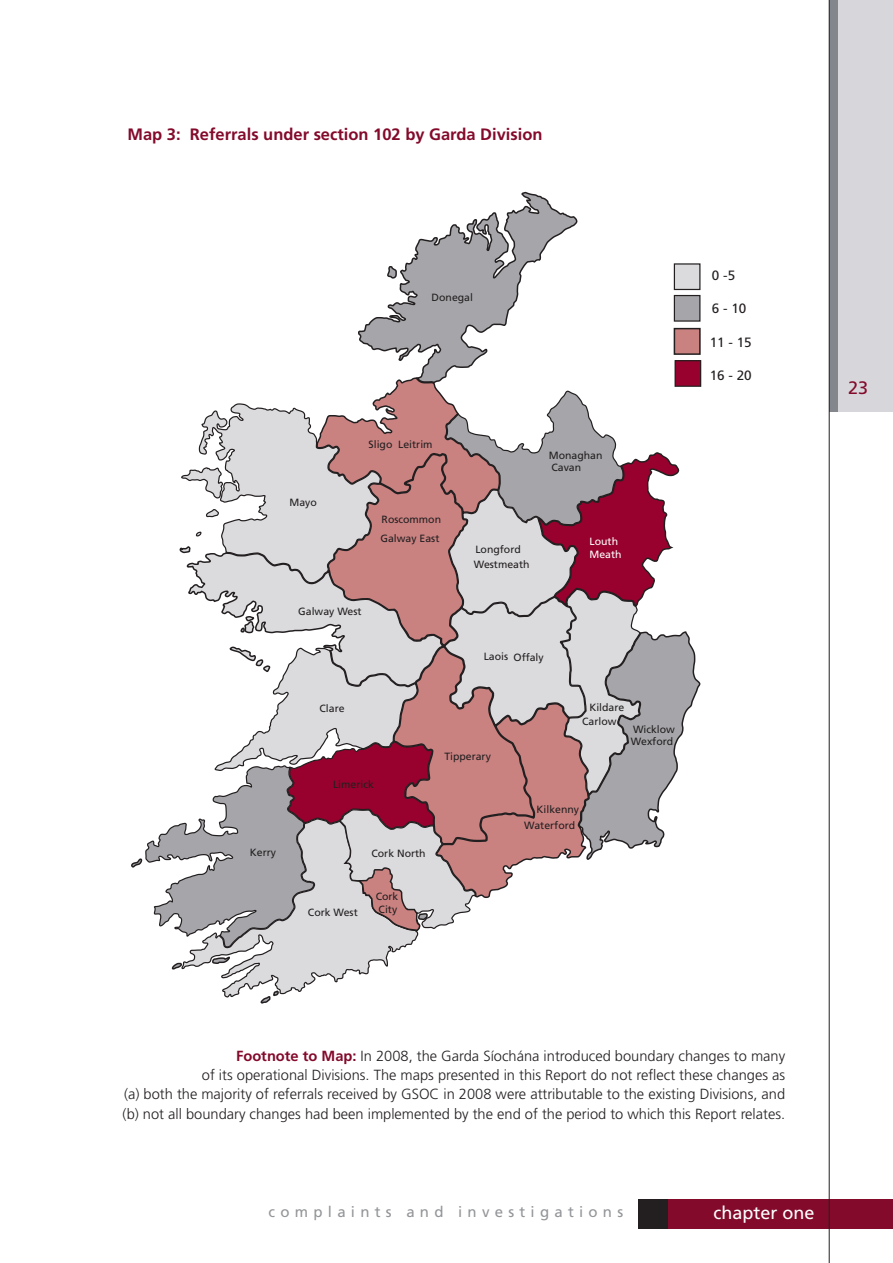
<style>
.page{position:relative;width:893px;height:1263px;background:#fff}
.page>*{position:absolute;margin:0;border:0;box-sizing:border-box;transform-origin:0 0}
.t1{font:18px "Frutiger";color:#fff}
.t2{font:18px "Frutiger";color:#830a2b}
.t3{font:700 16.5px "Frutiger";color:#830a2b}
.t4{font:15px "Frutiger";letter-spacing:.35em;color:#939598}
.t5{font:300 14.7px/19.4px "Frutiger";color:#231f20;text-align:right}
.t6{font:13.5px "Frutiger";color:#231f20}
.t7{font:10.5px/15px "Frutiger";color:#231f20}
.t8{font:10.5px/12.6px "Frutiger";color:#fff}
.s1{font-weight:700;color:#830a2b}
</style>
<div class="page">
<div style="left:638px;top:1199px;width:255px;height:30px;background:#830a2b"></div>
<div style="left:638px;top:1199px;width:30px;height:30px;background:#231f20"></div>
<div style="left:829px;top:0;width:64px;height:412px;background:#d7d7db"></div>
<div style="left:829px;top:0;width:9px;height:412px;background:#83868c"></div>
<hr style="left:829px;top:0;width:1px;height:1263px;background:#231f20">
<svg style="left:131px;top:192px;width:570px;height:811px"></svg>
<div style="left:674px;top:264px;width:26px;height:25px;background:#dbdbdd"></div>
<div style="left:674px;top:263px;width:26px;height:27px;border:1px solid #231f20"></div>
<div style="left:674px;top:296px;width:26px;height:25px;background:#a6a6aa"></div>
<div style="left:674px;top:295px;width:26px;height:27px;border:1px solid #231f20"></div>
<div style="left:674px;top:329px;width:26px;height:25px;background:#ca8281"></div>
<div style="left:674px;top:328px;width:27px;height:27px;border:2px solid #231f20"></div>
<div style="left:675px;top:361px;width:26px;height:25px;background:#98012d"></div>
<div style="left:674px;top:360px;width:27px;height:27px;border:1px solid #231f20"></div>
<p class="t3" style="left:128px;top:128px;width:416px">Map 3: Referrals under section 102 by Garda Division</p>
<p class="t7" style="left:432px;top:290px;width:43px">Donegal</p>
<p class="t7" style="left:289px;top:496px;width:29px">Mayo</p>
<p class="t7" style="left:369px;top:438px;width:25px">Sligo</p>
<p class="t7" style="left:398px;top:438px;width:36px">Leitrim</p>
<p class="t7" style="left:382px;top:512px;width:61px">Roscommon</p>
<p class="t7" style="left:381px;top:531px;width:60px">Galway East</p>
<p class="t7" style="left:298px;top:604px;width:65px">Galway West</p>
<p class="t7" style="left:549px;top:448px;width:55px">Monaghan</p>
<p class="t7" style="left:551px;top:460px;width:31px">Cavan</p>
<p class="t7" style="left:474px;top:543px;width:57px">Longford<br>Westmeath</p>
<p class="t8" style="left:590px;top:536px;width:34px">Louth<br>Meath</p>
<p class="t7" style="left:319px;top:701px;width:27px">Clare</p>
<p class="t7" style="left:333px;top:777px;width:42px">Limerick</p>
<p class="t7" style="left:250px;top:845px;width:28px">Kerry</p>
<p class="t7" style="left:371px;top:846px;width:56px">Cork North</p>
<p class="t7" style="left:308px;top:906px;width:51px">Cork West</p>
<p class="t7" style="left:376px;top:891px;width:24px;line-height:12.6px">Cork<br>City</p>
<p class="t7" style="left:484px;top:650px;width:26px">Laois</p>
<p class="t7" style="left:514px;top:650px;width:32px">Offaly</p>
<p class="t7" style="left:445px;top:750px;width:48px">Tipperary</p>
<p class="t7" style="left:589px;top:700px;width:37px">Kildare</p>
<p class="t7" style="left:582px;top:714px;width:36px">Carlow</p>
<p class="t7" style="left:633px;top:722px;width:43px">Wicklow</p>
<p class="t7" style="left:631px;top:734px;width:44px">Wexford</p>
<p class="t7" style="left:536px;top:803px;width:44px">Kilkenny</p>
<p class="t7" style="left:524px;top:819px;width:53px">Waterford</p>
<p class="t6" style="left:712px;top:270px;width:25px">0 -5</p>
<p class="t6" style="left:712px;top:303px;width:36px">6-10</p>
<p class="t6" style="left:710px;top:336px;width:44px">11 - 15</p>
<p class="t6" style="left:710px;top:369px;width:44px">16 - 20</p>
<p class="t2" style="left:848px;top:381px;width:22px">23</p>
<p class="t5" style="left:123px;top:1047px;width:664px"><span class="s1">Footnote to Map:</span> In 2008, the Garda Síochána introduced boundary changes to many<br>of its operational Divisions. The maps presented in this Report do not reflect these changes as<br>(a) both the majority of referrals received by GSOC in 2008 were attributable to the existing Divisions, and (b) not all boundary changes had been implemented by the end of the period to which this Report relates.</p>
<p class="t4" style="left:269px;top:1205px;width:356px">complaints and investigations</p>
<p class="t1" style="left:713px;top:1205px;width:102px">chapter one</p>
</div>
